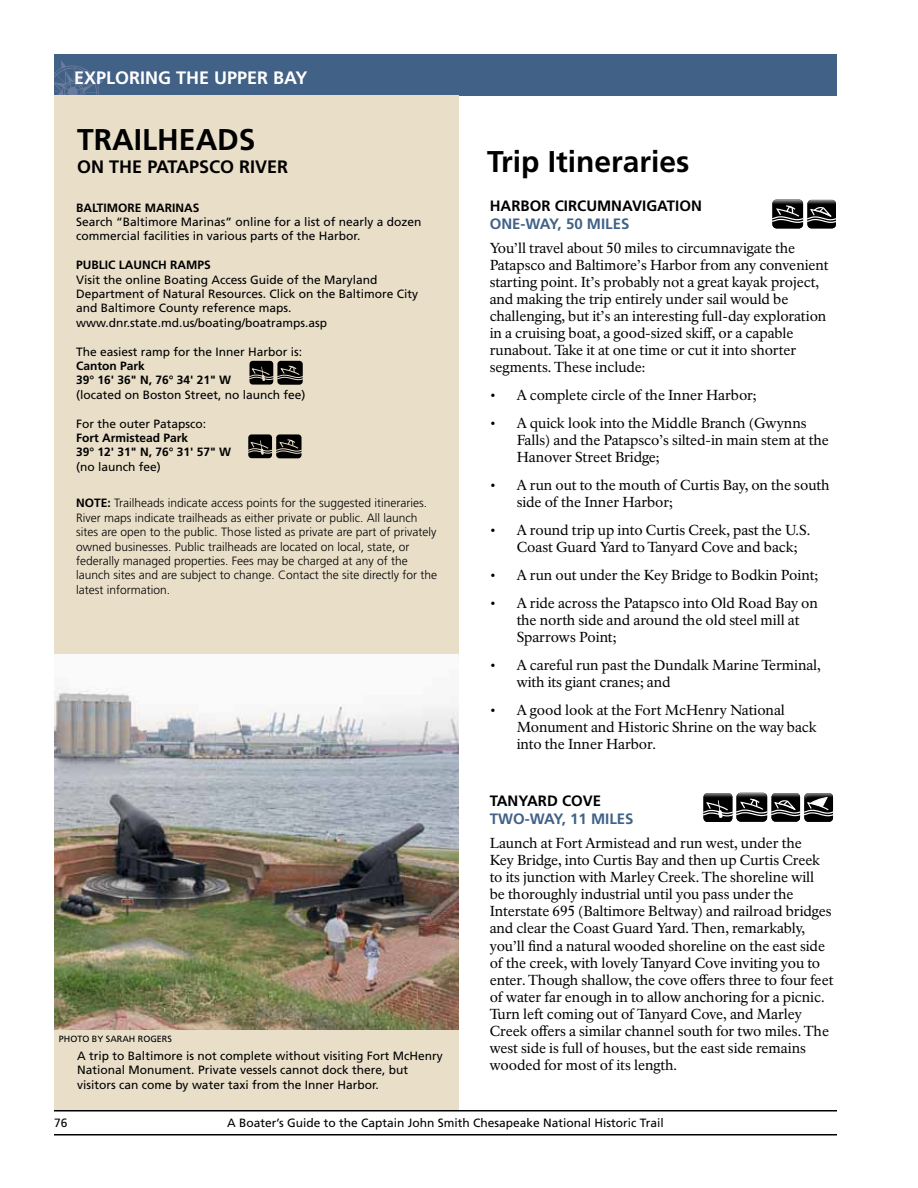
<style>
.page{position:relative;width:918px;height:1188px;background:#fff}
.page>*{position:absolute;margin:0;border:0;box-sizing:border-box;transform-origin:0 0}
.t1{font:700 30px "Frutiger LT Std";color:#000}
.t2{font:700 18px "Frutiger LT Std";color:#fff}
.t3{font:700 18px "Frutiger LT Std";color:#000}
.t4{font:700 15px "Frutiger LT Std";color:#000}
.t5{font:700 15px "Frutiger LT Std";color:#416187}
.t6{font:14.25px/17.1px "NPS Rawlinson OT";letter-spacing:-.005em;color:#000}
.t7{font:12px/14.4px "Frutiger LT Std";color:#000}
.t8{font:300 12px/14.4px "Frutiger LT Std";color:#000}
.t9{font:700 12px/14.4px "Frutiger LT Std";color:#000}
.t10{font:9px "Frutiger LT Std";color:#000}
.s1{font-weight:700}
</style>
<div class="page">
<div style="left:54px;top:54px;width:783px;height:41px;background:#416187"></div>
<svg style="left:54px;top:60px;width:50px;height:35px"></svg>
<hr style="left:54px;top:1134px;width:783px;height:2px;background:#000">
<hr style="left:54px;top:1110px;width:783px;height:2px;background:#000">
<div style="left:54px;top:95px;width:405px;height:1015px;background:#e9dfc9"></div>
<img style="left:704px;top:793px;width:28px;height:29px">
<img style="left:737px;top:793px;width:30px;height:29px">
<img style="left:772px;top:793px;width:28px;height:29px">
<img style="left:804px;top:793px;width:29px;height:29px">
<svg style="left:703px;top:797px;width:131px;height:21px"></svg>
<img style="left:772px;top:200px;width:31px;height:28px">
<img style="left:807px;top:200px;width:29px;height:28px">
<svg style="left:772px;top:205px;width:64px;height:18px"></svg>
<div style="left:277px;top:361px;width:26px;height:24px;background:#000;border-radius:3px"></div>
<div style="left:250px;top:361px;width:23px;height:24px;background:#000;border-radius:3px"></div>
<svg style="left:249px;top:366px;width:54px;height:15px"></svg>
<div style="left:276px;top:434px;width:26px;height:24px;background:#000;border-radius:3px"></div>
<div style="left:248px;top:434px;width:24px;height:24px;background:#000;border-radius:3px"></div>
<svg style="left:248px;top:439px;width:54px;height:16px"></svg>
<img style="left:54px;top:654px;width:405px;height:375px">
<p class="t2" style="left:74px;top:67px;width:12px">EXPLORIN</p>
<p class="t2" style="left:158px;top:67px;width:30px">G THE</p>
<p class="t2" style="left:214px;top:67px;width:12px">UPPER</p>
<p class="t2" style="left:273px;top:67px;width:24px">BAY</p>
<h1 class="t1" style="left:77px;top:122px;width:19px">TRAILHEAD</h1>
<h1 class="t1" style="left:239px;top:122px;width:18px">S</h1>
<p class="t3" style="left:77px;top:156px;width:44px">ON THE</p>
<p class="t3" style="left:147px;top:156px;width:12px">PATAP</p>
<p class="t3" style="left:199px;top:156px;width:51px">SCO RIVER</p>
<p class="t9" style="left:76px;top:200px;width:16px">BALTIMORE</p>
<p class="t9" style="left:145px;top:200px;width:9px">MARINA</p>
<p class="t9" style="left:193px;top:200px;width:8px">S</p>
<p class="t7" style="left:76px;top:215px;width:347px">Search “Baltimore Marinas” online for a list of nearly a dozen commercial facilities in various parts of the Harbor.</p>
<p class="t9" style="left:76px;top:258px;width:52px">PU BLIC LAUN</p>
<p class="t9" style="left:151px;top:258px;width:29px">CH RAMP</p>
<p class="t9" style="left:204px;top:258px;width:8px">S</p>
<p class="t7" style="left:76px;top:272px;width:344px">Visit the online Boating Access Guide of the Maryland Department of Natural Resources. Click on the Baltimore City and Baltimore County reference maps. www.dnr.state.md.us/boating/boatramps.asp</p>
<p class="t7" style="left:76px;top:344px;width:228px">The easiest ramp for the Inner Harbor is:</p>
<p class="t9" style="left:76px;top:359px;width:156px">Canton Park<br>39° 16' 36" N, 76° 34' 21" W</p>
<p class="t7" style="left:76px;top:387px;width:231px">(located on Boston Street, no launch fee)</p>
<p class="t7" style="left:76px;top:416px;width:132px">For the outer Patapsco:</p>
<p class="t9" style="left:76px;top:431px;width:156px">Fort Armistead Park<br>39° 12' 31" N, 76° 31' 57" W</p>
<p class="t7" style="left:76px;top:459px;width:86px">(no launch fee)</p>
<p class="t8" style="left:76px;top:496px;width:362px;text-indent:31px"><span class="s1">:</span> Trailheads indicate access points for the suggested itineraries.<br>River maps indicate trailheads as either private or public. All launch sites are open to the public. Those listed as private are part of privately owned businesses. Public trailheads are located on local, state, or federally managed properties. Fees may be charged at any of the launch sites and are subject to change. Contact the site directly for the latest information.</p>
<p class="t9" style="left:76px;top:496px;width:9px">NOTE</p>
<p class="t10" style="left:59px;top:1033px;width:86px">Photo by Sarah Rog</p>
<p class="t10" style="left:157px;top:1033px;width:16px">ers</p>
<p class="t7" style="left:77px;top:1049px;width:367px">A trip to Baltimore is not complete without visiting Fort McHenry<br>National Monument. Private vessels cannot dock there, but visitors can come by water taxi from the Inner H arbor.</p>
<h1 class="t1" style="left:487px;top:144px;width:204px">Trip Itineraries</h1>
<p class="t4" style="left:490px;top:197px;width:11px">HAR</p>
<p class="t4" style="left:521px;top:197px;width:77px">BOR CIRCUMNAVI</p>
<p class="t4" style="left:646px;top:197px;width:21px">GATION</p>
<p class="t5" style="left:490px;top:215px;width:11px">ONE</p>
<p class="t5" style="left:521px;top:215px;width:18px">-WAY</p>
<p class="t5" style="left:558px;top:215px;width:39px">, 50 MILE</p>
<p class="t5" style="left:621px;top:215px;width:10px">S</p>
<p class="t6" style="left:490px;top:239px;width:341px">You’ll travel about 50 miles to circumnavigate the Patapsco and Baltimore’s Harbor from any convenient starting point. It’s probably not a great kayak project, and making the trip entirely under sail would be challenging, but it’s an interesting full-day exploration in a cruising boat, a good-sized skiff, or a capable runabout. Take it at one time or cut it into shorter segments. These include:</p>
<p class="t6" style="left:490px;top:387px;width:268px">• A complete circle of the Inner Harbor;</p>
<p class="t6" style="left:517px;top:415px;width:314px;text-indent:-27px">• A quick look into the Middle Branch (Gwynns<br>Falls) and the Patapsco’s silted-in main stem at the<br>Hanover Street Bridge;</p>
<p class="t6" style="left:517px;top:477px;width:314px;text-indent:-27px">• A run out to the mouth of Curtis Bay, on the south side of the Inner Harbor;</p>
<p class="t6" style="left:517px;top:522px;width:295px;text-indent:-27px">• A round trip up into Curtis Creek, past the U.S.<br>Coast Guard Yard to Tanyard Cove and back;</p>
<p class="t6" style="left:490px;top:567px;width:330px">• A run out under the Key Bridge to Bodkin Point;</p>
<p class="t6" style="left:517px;top:595px;width:303px;text-indent:-27px">• A ride across the Patapsco into Old Road Bay on the north side and around the old steel mill at<br>Sparrows Point;</p>
<p class="t6" style="left:517px;top:657px;width:306px;text-indent:-27px">• A careful run past the Dundalk Marine Terminal, with its giant cranes; and</p>
<p class="t6" style="left:517px;top:702px;width:302px;text-indent:-27px">• A good look at the Fort McHenry National<br>Monument and Historic Shrine on the way back into the Inner Harbor.</p>
<p class="t4" style="left:490px;top:792px;width:11px">TANYARD</p>
<p class="t4" style="left:562px;top:792px;width:20px">COVE</p>
<p class="t5" style="left:490px;top:810px;width:13px">TWO</p>
<p class="t5" style="left:525px;top:810px;width:18px">-WAY</p>
<p class="t5" style="left:562px;top:810px;width:39px">, 11 MILE</p>
<p class="t5" style="left:625px;top:810px;width:10px">S</p>
<p class="t6" style="left:490px;top:835px;width:345px">Launch at Fort Armistead and run west, under the<br>Key Bridge, into Curtis Bay and then up Curtis Creek to its junction with Marley Creek. The shoreline will<br>be thoroughly industrial until you pass under the Interstate 695 (Baltimore Beltway) and railroad bridges and clear the Coast Guard Yard. Then, remarkably, you’ll find a natural wooded shoreline on the east side of the creek, with lovely Tanyard Cove inviting you to enter. Though shallow, the cove offers three to four feet of water far enough in to allow anchoring for a picnic.<br>Turn left coming out of Tanyard Cove, and Marley Creek offers a similar channel south for two miles. The west side is full of houses, but the east side remains wooded for most of its length.</p>
<p class="t7" style="left:54px;top:1115px;width:15px">76</p>
<p class="t7" style="left:227px;top:1115px;width:438px">A Boater’s Guide to the Captain John Smith Chesapeake National Historic Trail</p>
</div>
